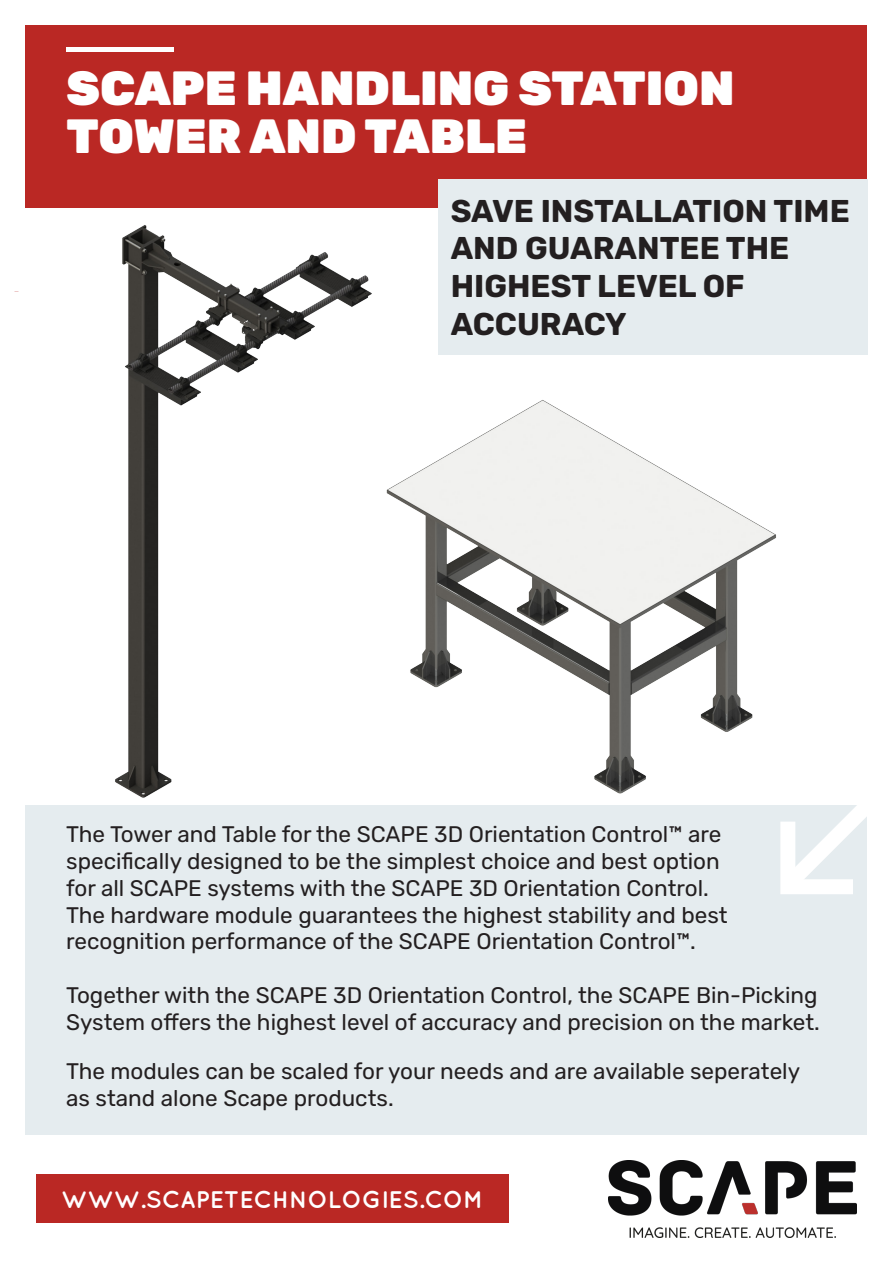
<style>
.page{position:relative;width:893px;height:1263px;background:#fff}
.page>*{position:absolute;margin:0;border:0;box-sizing:border-box;transform-origin:0 0}
.Pa0{font:900 48px/48px "Rubik";color:#fff}
.t1{font:700 31.5px/37.8px "Rubik";color:#231f20}
.Pa0-2{font:700 24px "Quicksand";color:#fff}
.Pa0-3{font:22.5px/26.7px "Rubik";color:#231f20}
.Default{font:22.5px/27px "Rubik";color:#231f20}
</style>
<div class="page">
<img style="left:608px;top:1161px;width:248px;height:76px">
<div style="left:26px;top:26px;width:841px;height:182px;background:#ba2824"></div>
<div style="left:26px;top:805px;width:841px;height:329px;background:#e5ecef"></div>
<hr style="left:67px;top:47px;width:107px;height:4px;background:#fff">
<div style="left:438px;top:179px;width:429px;height:176px;background:#e5ecef"></div>
<svg style="left:780px;top:805px;width:87px;height:89px"></svg>
<div style="left:36px;top:1174px;width:472px;height:48px;background:#ba2824"></div>
<img style="left:653px;top:463px;width:197px;height:384px">
<img style="left:14px;top:195px;width:639px;height:614px">
<p class="Pa0" style="left:67px;top:65px;width:670px">SCAPE HANDLING STATION<br>TOWER AND TABLE</p>
<p class="t1" style="left:451px;top:193px;width:401px">SAVE INSTALLATION TIME<br>AND GUARANTEE THE<br>HIGHEST LEVEL OF<br>ACCURACY</p>
<p class="Pa0-3" style="left:66px;top:822px;width:663px">The Tower and Table for the SCAPE 3D Orientation Control™ are specifically designed to be the simplest choice and best option for all SCAPE systems with the SCAPE 3D Orientation Control.<br>The hardware module guarantees the highest stability and best recognition performance of the SCAPE Orientation Control™.</p>
<p class="Pa0-3" style="left:66px;top:982px;width:755px">Together with the SCAPE 3D Orientation Control, the SCAPE Bin-Picking<br>System offers the highest level of accuracy and precision on the market.</p>
<p class="Default" style="left:66px;top:1058px;width:735px">The modules can be scaled for your needs and are available seperately as stand alone Scape products.</p>
<p class="Pa0-2" style="left:61px;top:1185px;width:424px">WWW.SCAPETECHNOLOGIES.COM</p>
</div>
